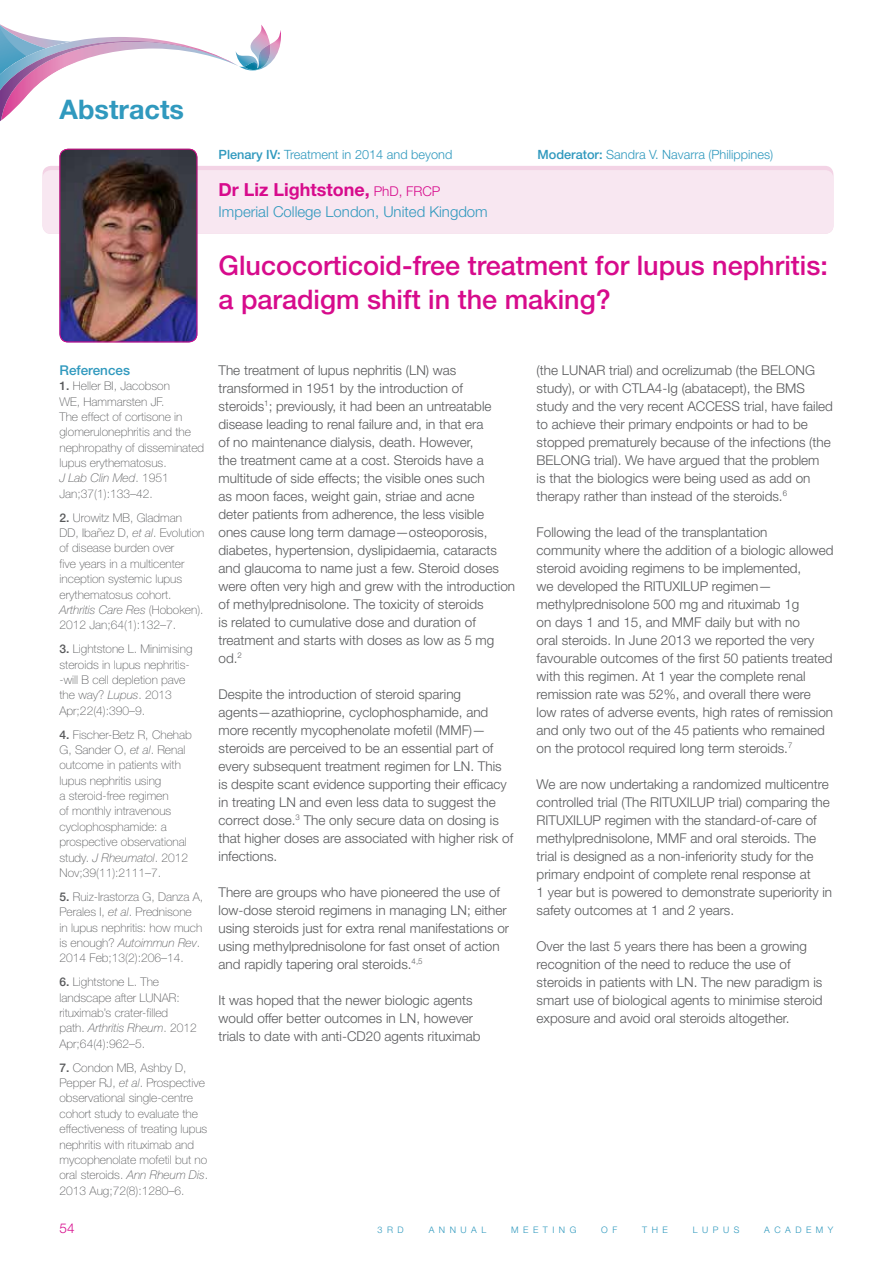
<style>
.page{position:relative;width:893px;height:1263px;background:#fff}
.page>*{position:absolute;margin:0;border:0;box-sizing:border-box;transform-origin:0 0}
.t1{font:500 27px/33.8px "Helvetica Neue CE";color:#d70b8c}
.t2{font:700 27px "Helvetica Neue CE";color:#3099be}
.t3{font:700 18px "Helvetica Neue CE";color:#d70b8c}
.t4{font:300 15px "Helvetica Neue CE";color:#3099be}
.t5{font:300 13.5px/18px "Helvetica Neue CE";color:#58595b}
.t6{font:500 13.5px "Helvetica Neue CE";color:#3099be}
.t7{font:300 13.5px "Helvetica Neue CE";color:#d70b8c}
.t8{font:300 12.75px "Helvetica Neue CE";color:#3099be}
.t9{font:100 12px/15.3px "Helvetica Neue CE";color:#58595b}
.t10{font:300 9px "Helvetica Neue CE";letter-spacing:.5em;color:#3099be}
.s1{font-weight:500}
.s2{font-weight:300;font-size:13.5px}
.s3{font-style:italic}
</style>
<div class="page">
<div style="left:43px;top:166px;width:790px;height:68px;background:#f3d3e5;border-radius:9px"></div>
<div style="left:43px;top:170px;width:790px;height:64px;background:#f8e7f1;border-radius:9px"></div>
<img style="left:60px;top:149px;width:137px;height:193px">
<div style="left:60px;top:149px;width:137px;height:193px;border:1px solid #d70b8c;border-radius:8px"></div>
<svg style="left:0;top:24px;width:281px;height:97px"></svg>
<h1 class="t2" style="left:60px;top:93px;width:126px">Abstracts</h1>
<p class="t8" style="left:219px;top:147px;width:235px"><span class="s1">Plenary IV:</span> Treatment in 2014 and beyond</p>
<p class="t8" style="left:537px;top:147px;width:237px"><span class="s1">Moderator:</span> Sandra V. Navarra (Philippines)</p>
<h2 class="t3" style="left:219px;top:179px;width:205px">Dr Liz Lightstone, <span class="s2">PhD, FRCP</span></h2>
<p class="t4" style="left:219px;top:203px;width:271px">Imperial College London, United Kingdom</p>
<h1 class="t1" style="left:219px;top:248px;width:611px">Glucocorticoid-free treatment for lupus nephritis: a paradigm shift in the making?</h1>
<p class="t6" style="left:60px;top:362px;width:72px">References</p>
<p class="t9" style="left:60px;top:379px;width:146px"><span class="s1">1.</span> Heller BI, Jacobson<br>WE, Hammarsten JF.<br>The effect of cortisone in glomerulonephritis and the nephropathy of disseminated lupus erythematosus.<br><span class="s3">J Lab Clin Med</span>. 1951<br>Jan;37(1):133–42.</p>
<p class="t9" style="left:60px;top:510px;width:146px"><span class="s1">2.</span> Urowitz MB, Gladman<br>DD, Ibañez D, <span class="s3">et al</span>. Evolution of disease burden over<br>five years in a multicenter inception systemic lupus erythematosus cohort.<br><span class="s3">Arthritis Care Res</span> (Hoboken).<br>2012 Jan;64(1):132–7.</p>
<p class="t9" style="left:60px;top:641px;width:134px"><span class="s1">3.</span> Lightstone L. Minimising steroids in lupus nephritis--will B cell depletion pave the way? <span class="s3">Lupus</span>. 2013<br>Apr;22(4):390–9.</p>
<p class="t9" style="left:60px;top:727px;width:134px"><span class="s1">4.</span> Fischer-Betz R, Chehab<br>G, Sander O, <span class="s3">et al</span>. Renal outcome in patients with lupus nephritis using<br>a steroid-free regimen<br>of monthly intravenous cyclophosphamide: a prospective observational study. <span class="s3">J Rheumatol</span>. 2012<br>Nov;39(11):2111–7.</p>
<p class="t9" style="left:60px;top:889px;width:145px"><span class="s1">5.</span> Ruiz-Irastorza G, Danza A,<br>Perales I, <span class="s3">et al</span>. Prednisone<br>in lupus nephritis: how much is enough? <span class="s3">Autoimmun Rev</span>.<br>2014 Feb;13(2):206–14.</p>
<p class="t9" style="left:60px;top:974px;width:139px"><span class="s1">6.</span> Lightstone L. The landscape after LUNAR: rituximab’s crater-filled<br>path. <span class="s3">Arthritis Rheum</span>. 2012<br>Apr;64(4):962–5.</p>
<p class="t9" style="left:60px;top:1060px;width:150px"><span class="s1">7.</span> Condon MB, Ashby D,<br>Pepper RJ, <span class="s3">et al</span>. Prospective observational single-centre cohort study to evaluate the effectiveness of treating lupus nephritis with rituximab and mycophenolate mofetil but no oral steroids. <span class="s3">Ann Rheum Dis</span>.<br>2013 Aug;72(8):1280–6.</p>
<p class="t5" style="left:219px;top:361px;width:298px">The treatment of lupus nephritis (LN) was transformed in 1951 by the introduction of steroids<sup>1</sup>; previously, it had been an untreatable disease leading to renal failure and, in that era<br>of no maintenance dialysis, death. However,<br>the treatment came at a cost. Steroids have a multitude of side effects; the visible ones such<br>as moon faces, weight gain, striae and acne<br>deter patients from adherence, the less visible ones cause long term damage—osteoporosis, diabetes, hypertension, dyslipidaemia, cataracts and glaucoma to name just a few. Steroid doses were often very high and grew with the introduction of methylprednisolone. The toxicity of steroids<br>is related to cumulative dose and duration of treatment and starts with doses as low as 5 mg od.<sup>2</sup></p>
<p class="t5" style="left:219px;top:685px;width:296px">Despite the introduction of steroid sparing agents—azathioprine, cyclophosphamide, and more recently mycophenolate mofetil (MM F)— steroids are perceived to be an essential part of every subsequent treatment regimen for LN. This is despite scant evidence supporting their efficacy in treating LN and even less data to suggest the correct dose.<sup>3</sup> The only secure data on dosing is that higher doses are associated with higher risk of infections.</p>
<p class="t5" style="left:219px;top:883px;width:292px">There are groups who have pioneered the use of low-dose steroid regimens in managing LN; either using steroids just for extra renal manifestations or using methylprednisolone for fast onset of action and rapidly tapering oral steroids.<sup>4,5</sup></p>
<p class="t5" style="left:219px;top:991px;width:264px">It was hoped that the newer biologic agents would offer better outcomes in LN, however trials to date with anti-CD20 agents rituximab</p>
<p class="t5" style="left:537px;top:361px;width:260px;text-align:justify">(the LUNAR trial) and ocrelizumab (the BELONG study), or with CTLA4-Ig (abatacept), the BMS study and the very recent ACCESS</p>
<p class="t5" style="left:537px;top:397px;width:298px;text-indent:207px">trial, have failed to achieve their primary endpoints or had to be stopped prematurely because of the infections (the<br>BELONG</p>
<p class="t5" style="left:537px;top:451px;width:284px;text-indent:58px">trial). We have argued that the problem is that the biologics were being used as add on therapy rather than instead of the steroids.<sup>6</sup></p>
<p class="t5" style="left:537px;top:523px;width:298px">Following the lead of the transplantation community where the addition of a biologic allowed steroid avoiding regimens to be implemented,<br>we developed the RITU</p>
<p class="t5" style="left:537px;top:577px;width:298px;text-indent:136px">XILUP regimen— methylprednisolone 500 mg and rituximab 1g<br>on days 1 and 15, and MM F daily but with no<br>oral steroids. In June 2013 we reported the very favourable outcomes of the first 50 patients treated with this regimen. At 1 year the complete renal remission rate was 52%, and overall there were low rates of adverse events, high rates of remission and only two out of the 45 patients who remained on the protocol required long term steroids.<sup>7</sup></p>
<p class="t5" style="left:537px;top:775px;width:294px">We are now undertaking a randomized multicentre controlled trial (The RITU</p>
<p class="t5" style="left:679px;top:793px;width:152px">XILUP trial) comparing the</p>
<p class="t5" style="left:537px;top:811px;width:297px;text-indent:29px">XILUP regimen with the standard-of-care of methylprednisolone, MM F and oral steroids. The trial is designed as a non-inferiority study for the primary endpoint of complete renal response at<br>1 year but is powered to demonstrate superiority in safety outcomes at 1 and 2 years.</p>
<p class="t5" style="left:537px;top:937px;width:288px">Over the last 5 years there has been a growing recognition of the need to reduce the use of steroids in patients with LN. The new paradigm is smart use of biological agents to minimise steroid exposure and avoid oral steroids altogether.</p>
<p class="t5" style="left:537px;top:811px;width:8px">RITU</p>
<p class="t7" style="left:60px;top:1220px;width:17px">54</p>
<p class="t10" style="left:378px;top:1224px;width:28px">3rd</p>
<p class="t10" style="left:429px;top:1224px;width:59px">Annual</p>
<p class="t10" style="left:511px;top:1224px;width:67px">Meeting</p>
<p class="t10" style="left:601px;top:1224px;width:18px">o f</p>
<p class="t10" style="left:642px;top:1224px;width:27px">the</p>
<p class="t10" style="left:693px;top:1224px;width:48px">Lupus</p>
<p class="t10" style="left:764px;top:1224px;width:71px">Academ y</p>
</div>
